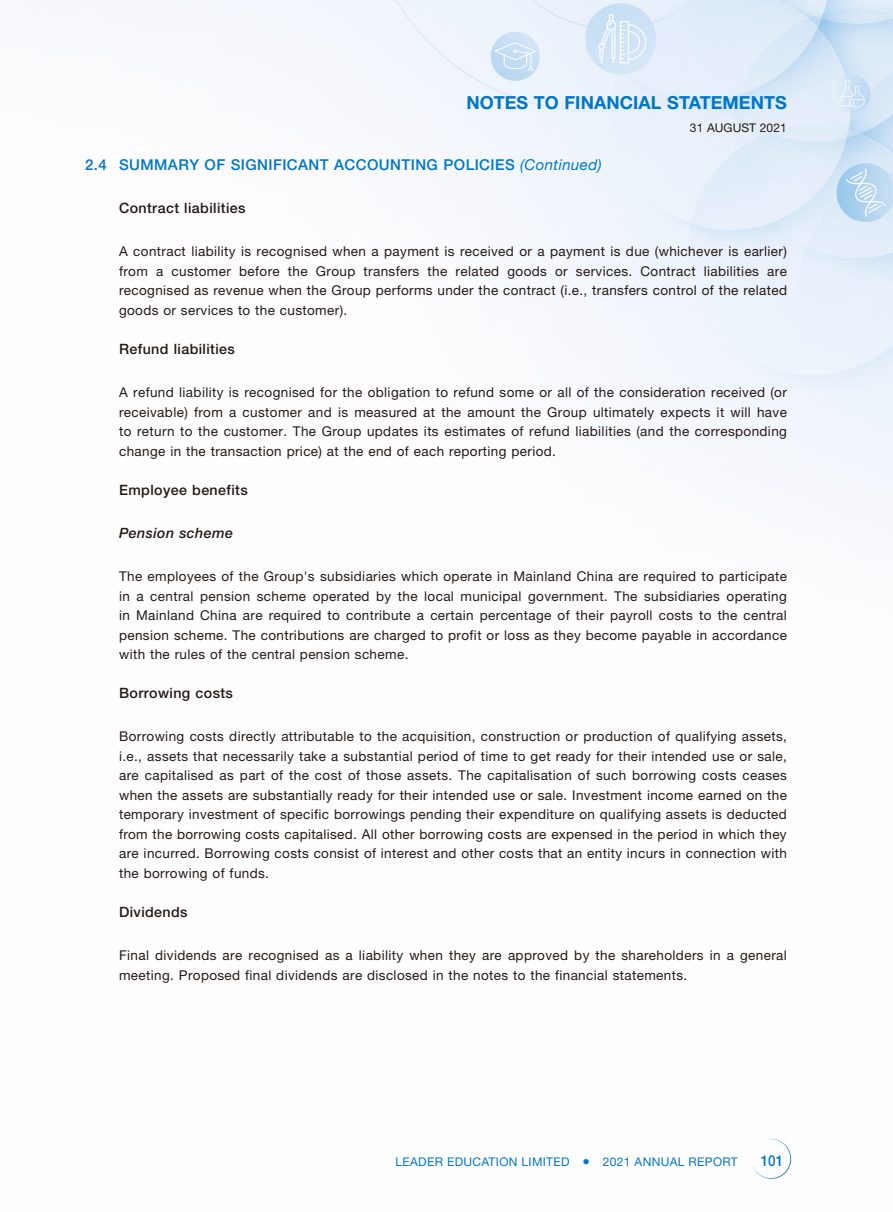
<style>
.page{position:relative;width:893px;height:1212px;background:#fff}
.page>*{position:absolute;margin:0;border:0;box-sizing:border-box;transform-origin:0 0}
.t1{font:700 18px "Helvetica Neue LT Std";letter-spacing:.005em;color:#0076c8}
.t2{font:500 15px "Helvetica Neue LT Std";letter-spacing:.03em;color:#0076c8}
.t3{font:500 15px "Helvetica Neue LT Std";letter-spacing:.03em;color:#0076c8;scale:.9 1}
.t4{font:500 14.25px "Helvetica Neue LT Std";letter-spacing:.03em;color:#231916}
.t5{font:italic 500 14.25px "Helvetica Neue LT Std";letter-spacing:.03em;color:#231916}
.t6{font:13.5px/19.5px "Helvetica Neue LT Std";letter-spacing:.03em;color:#231916;text-align:justify}
.t7{font:12px "Helvetica Neue LT Std";letter-spacing:.03em;color:#0076c8}
.t8{font:12px "Helvetica Neue LT Std";letter-spacing:.005em;color:#231916}
.s1{font-weight:400;font-style:italic}
.s2{font-size:15px}
</style>
<div class="page">
<img style="left:131px;top:0;width:762px;height:1179px">
<div style="left:751px;top:1139px;width:40px;height:40px;border:1px solid #0076c8;border-radius:50%"></div>
<h1 class="t1" style="left:466px;top:92px;width:322px">NOTES TO FINANCIAL STATEMENTS</h1>
<p class="t8" style="left:690px;top:121px;width:98px">31 AUGUST 2021</p>
<p class="t2" style="left:85px;top:155px;width:518px">2.4 SUMMARY OF SIGNIFICANT ACCOUNTING POLICIES <span class="s1">(Continued)</span></p>
<p class="t4" style="left:119px;top:199px;width:128px">Contract liabilities</p>
<p class="t6" style="left:119px;top:242px;width:669px">A contract liability is recognised when a payment is received or a payment is due (whichever is earlier) from a customer before the Group transfers the related goods or services. Contract liabilities are recognised as revenue when the Group performs under the contract (i.e., transfers control of the related goods or services to the customer).</p>
<p class="t4" style="left:119px;top:340px;width:117px">Refund liabilities</p>
<p class="t6" style="left:119px;top:382px;width:669px">A refund liability is recognised for the obligation to refund some or all of the consideration received (or receivable) from a customer and is measured at the amount the Group ultimately expects it will have to return to the customer. The Group updates its estimates of refund liabilities (and the corresponding change in the transaction price) at the end of each reporting period.</p>
<p class="t4" style="left:119px;top:481px;width:130px">Employee benefits</p>
<p class="t5" style="left:119px;top:524px;width:116px">Pension scheme</p>
<p class="t6" style="left:119px;top:566px;width:669px">The employees of the Group's subsidiaries which operate in Mainland China are required to participate in a central pension scheme operated by the local municipal government. The subsidiaries operating in Mainland China are required to contribute a certain percentage of their payroll costs to the central pension scheme. The contributions are charged to profit or loss as they become payable in accordance with the rules of the central pension scheme.</p>
<p class="t4" style="left:119px;top:684px;width:115px">Borrowing costs</p>
<p class="t6" style="left:119px;top:727px;width:669px">Borrowing costs directly attributable to the acquisition, construction or production of qualifying assets, i.e., assets that necessarily take a substantial period of time to get ready for their intended use or sale, are capitalised as part of the cost of those assets. The capitalisation of such borrowing costs ceases when the assets are substantially ready for their intended use or sale. Investment income earned on the temporary investment of specific borrowings pending their expenditure on qualifying assets is deducted from the borrowing costs capitalised. All other borrowing costs are expensed in the period in which they are incurred. Borrowing costs consist of interest and other costs that an entity incurs in connection with the borrowing of funds.</p>
<p class="t4" style="left:119px;top:903px;width:70px">Dividends</p>
<p class="t6" style="left:119px;top:945px;width:669px">Final dividends are recognised as a liability when they are approved by the shareholders in a general meeting. Proposed final dividends are disclosed in the notes to the financial statements.</p>
<p class="t7" style="left:395px;top:1154px;width:344px">LEADER EDUCATION LIMITED <span class="s2">•</span> 2021 ANNUAL REPORT</p>
<p class="t3" style="left:761px;top:1151px;width:27px">101</p>
</div>
